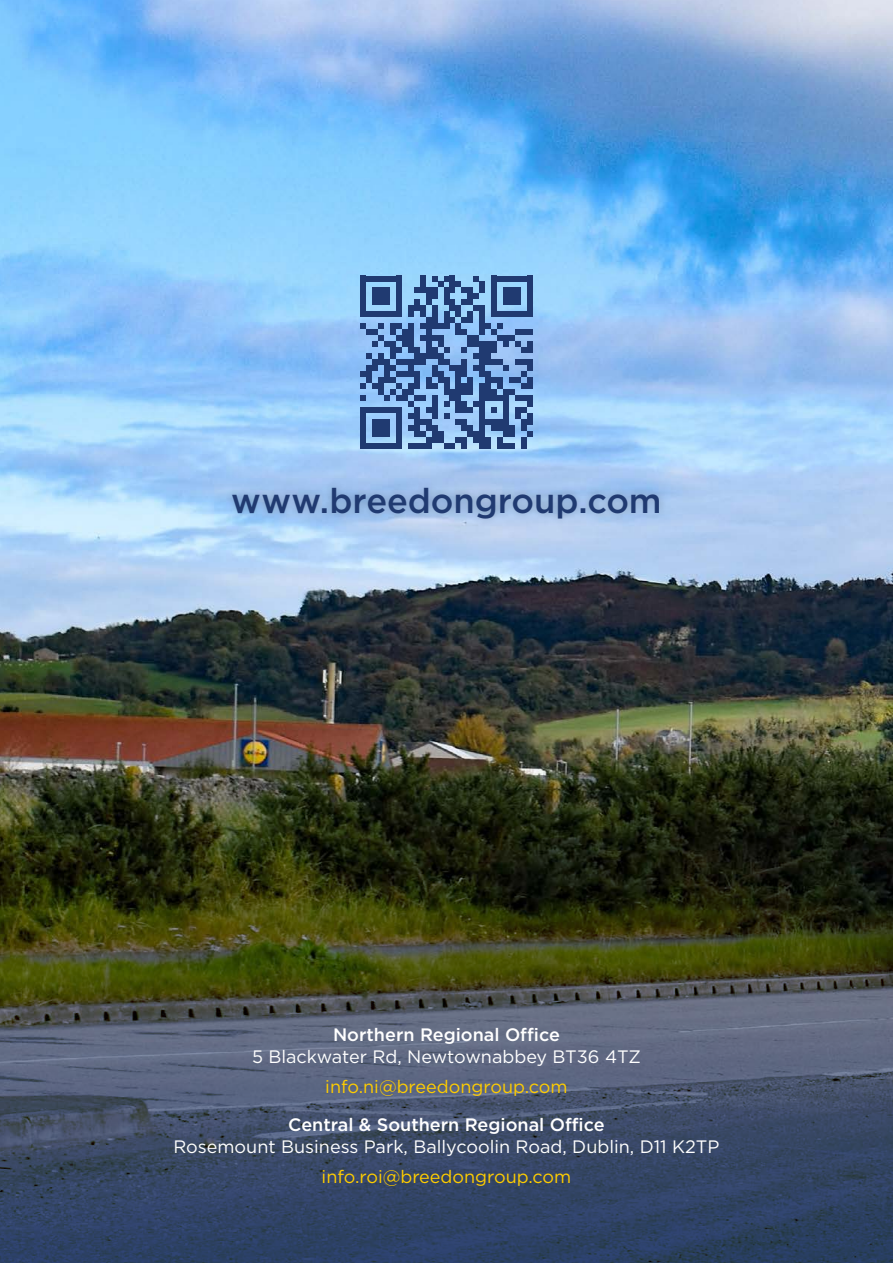
<style>
.page{position:relative;width:893px;height:1263px;background:#fff}
.page>*{position:absolute;margin:0;border:0;box-sizing:border-box;transform-origin:0 0}
.t1{font:500 34.5px "Gotham";letter-spacing:-.005em;color:#203a71}
.t2{font:18px "Gotham";color:#fff}
.t3{font:500 18px "Gotham";color:#fff}
.t4{font:18px "Gotham";color:#ffcd00}
</style>
<div class="page">
<img style="left:0;top:0;width:893px;height:729px">
<div style="left:224px;top:479px;width:444px;height:47px;background:#000;opacity:.2"></div>
<svg style="left:360px;top:275px;width:173px;height:174px;background:#5c82b5"></svg>
<img style="left:0;top:729px;width:893px;height:534px">
<h1 class="t1" style="left:231px;top:481px;width:432px">www.breedongroup.com</h1>
<p class="t3" style="left:333px;top:1024px;width:228px">Northern Regional Office</p>
<p class="t2" style="left:252px;top:1046px;width:390px">5 Blackwater Rd, Newtownabbey BT36 4TZ</p>
<p class="t4" style="left:325px;top:1076px;width:244px">info.ni@breedongroup.com</p>
<p class="t3" style="left:288px;top:1115px;width:318px">Central &amp; Southern Regional Office</p>
<p class="t2" style="left:173px;top:1136px;width:548px">Rosemount Business Park, Ballycoolin Road, Dublin, D11 K2TP</p>
<p class="t4" style="left:322px;top:1167px;width:251px">info.roi@breedongroup.com</p>
</div>
